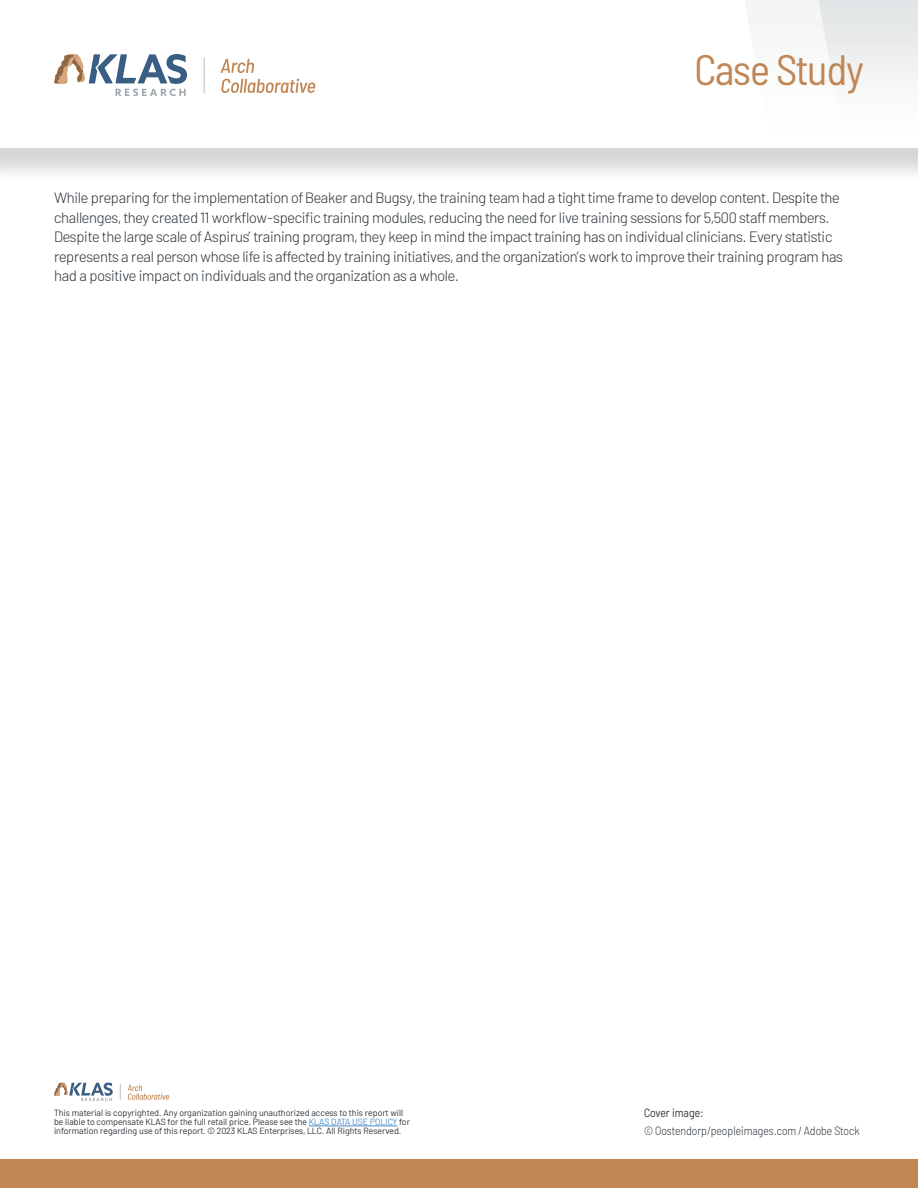
<style>
.page{position:relative;width:918px;height:1188px;background:#fff}
.page>*{position:absolute;margin:0;border:0;box-sizing:border-box;transform-origin:0 0}
.t1{font:semi-condensed 42.6px "Barlow";letter-spacing:-.02em;color:#c08654}
.t2{font:300 15px/19.5px "Barlow";letter-spacing:-.02em;color:#2b333a}
.t3{font:300 12px "Barlow";color:#2b333a;scale:.89 1}
.t4{font:12px "Barlow";color:#2b333a;scale:.89 1}
.t5{font:9px/9px "Barlow";color:#2b333a}
.s1{color:#4c8bc9}
</style>
<div class="page">
<div style="left:0;top:1159px;width:918px;height:29px;background:#c08654"></div>
<hr style="left:309px;top:1126px;width:88px;height:1px;background:#4c8bc9">
<svg style="left:54px;top:1083px;width:59px;height:18px"></svg>
<svg style="left:120px;top:1084px;width:1px;height:16px"></svg>
<svg style="left:127px;top:1085px;width:42px;height:15px"></svg>
<div style="left:0;top:0;width:918px;height:183px;background:#2b333a;opacity:.2"></div>
<div style="left:0;top:0;width:918px;height:148px;background:#fff"></div>
<svg style="left:54px;top:54px;width:133px;height:42px"></svg>
<hr style="left:204px;top:57px;width:1px;height:36px;background:#bdc3c7">
<svg style="left:220px;top:59px;width:95px;height:34px"></svg>
<svg style="left:745px;top:0;width:173px;height:81px"></svg>
<h1 class="t1" style="left:695px;top:39px;width:171px">Case Study</h1>
<p class="t2" style="left:54px;top:187px;width:791px">While preparing for the implementation of Beaker and Bugsy, the training team had a tight time frame to develop content. Despite the challenges, they created 11 workflow-specific training modules, reducing the need for live training sessions for 5,500 staff members.<br>Despite the large scale of Aspirus’ training program, they keep in mind the impact training has on individual clinicians. Every statistic represents a real person whose life is affected by training initiatives, and the organization’s work to improve their training program has had a positive impact on individuals and the organization as a whole.</p>
<p class="t5" style="left:54px;top:1108px;width:357px">This material is copyrighted. Any organization gaining unauthorized access to this report will be liable to compensate KLAS for the full retail price. Please see the <span class="s1">KLAS DATA USE POLICY</span> for information regarding use of this report. © 2023 KLAS Enterprises, LLC. All Rights Reserved.</p>
<p class="t4" style="left:644px;top:1104px;width:69px">Cover image:</p>
<p class="t3" style="left:644px;top:1122px;width:244px">© Oostendorp/peopleimages.com / Adobe Stock</p>
</div>
